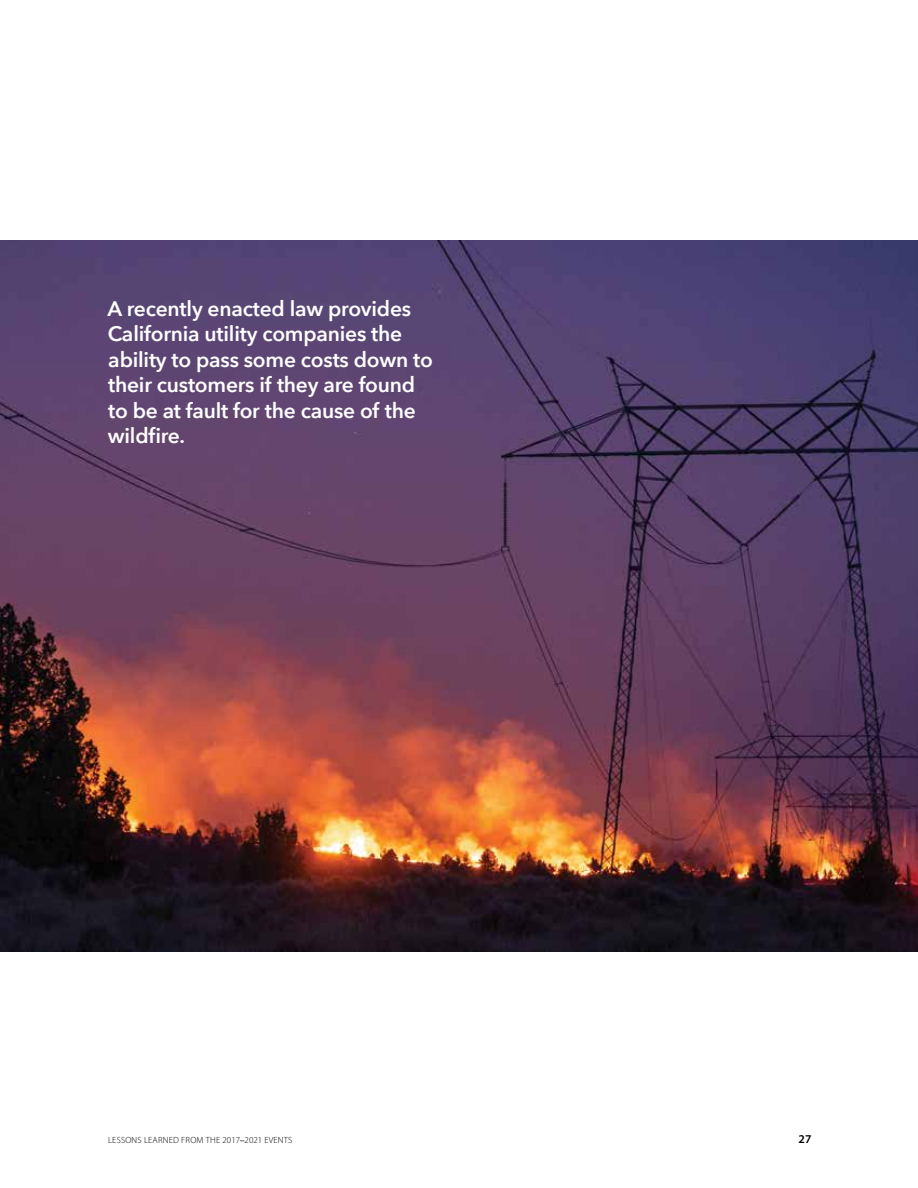
<style>
.page{position:relative;width:918px;height:1188px;background:#fff}
.page>*{position:absolute;margin:0;border:0;box-sizing:border-box;transform-origin:0 0}
.t1{font:600 21px/25.5px "Avenir Next";letter-spacing:-.01em;color:#fff}
.t2{font:600 12px "Myriad Pro";color:#000}
.t3{font:300 9px "Myriad Pro";letter-spacing:.02em;color:#000}
.s1{font-family:"Avenir";font-weight:400}
</style>
<div class="page">
<img style="left:0;top:241px;width:918px;height:711px">
<p class="t1" style="left:108px;top:295px;width:327px">A recently enacted law provides<br>California utility companies the ability to pass some costs down to their customers if they are found to be at fault for the cause of the wildfire.</p>
<p class="t3" style="left:108px;top:1135px;width:186px">LESSONS LEARNED FROM THE 2017<span class="s1">–</span>2021 EVENTS</p>
<p class="t2" style="left:799px;top:1131px;width:14px">27</p>
</div>
